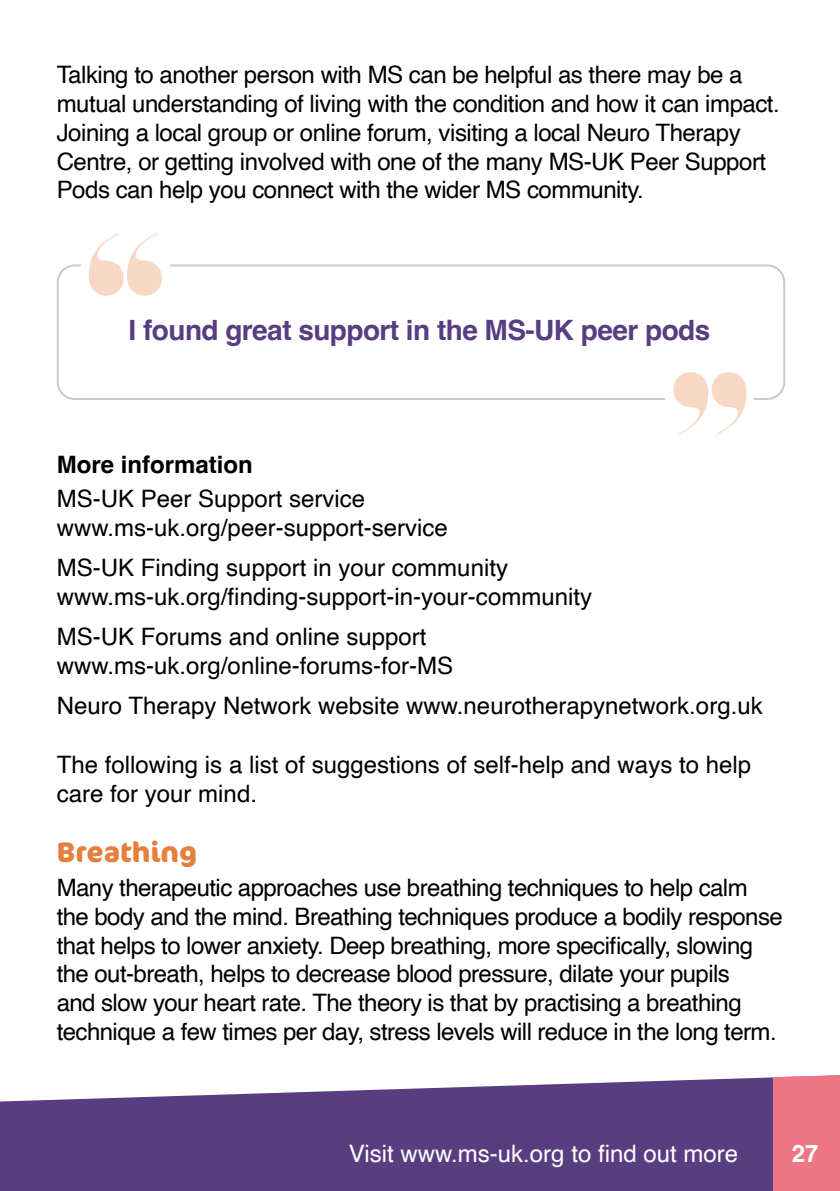
<style>
.page{position:relative;width:840px;height:1191px;background:#fff}
.page>*{position:absolute;margin:0;border:0;box-sizing:border-box;transform-origin:0 0}
.t1{font:700 28px "Helvetica";letter-spacing:-.02em;color:#583d81}
.t2{font:700 28px "Cocon Pro";color:#e57f3e}
.t3{font:24px/28.8px "Helvetica";letter-spacing:-.02em;color:#000}
.t4{font:24px/28.8px "Helvetica";color:#000}
.t5{font:24px "Helvetica";color:#fff}
.t6{font:700 24px "Helvetica";color:#000}
.t7{font:700 24px "Helvetica";color:#fff}
</style>
<div class="page">
<svg style="left:0;top:1077px;width:772px;height:114px;background:#6a528e"></svg>
<div style="left:772px;top:1075px;width:67px;height:116px;background:#ee7684"></div>
<div style="left:57px;top:264px;width:727px;height:136px;border:2px solid #cdc5d9;border-radius:17px"></div>
<div style="left:665px;top:372px;width:88px;height:50px;background:#fff"></div>
<svg style="left:673px;top:372px;width:73px;height:62px"></svg>
<div style="left:82px;top:248px;width:88px;height:50px;background:#fff"></div>
<svg style="left:89px;top:233px;width:73px;height:63px"></svg>
<p class="t3" style="left:57px;top:61px;width:724px">Talking to another person with MS can be helpful as there may be a mutual understanding of living with the condition and how it can impact.<br>Joining a local group or online forum, visiting a local Neuro Therapy Centre, or getting involved with one of the many MS-UK Peer Support Pods can help you connect with the wider MS community.</p>
<p class="t1" style="left:129px;top:313px;width:583px">I found great support in the MS-UK peer pods</p>
<p class="t6" style="left:57px;top:450px;width:198px">More information</p>
<p class="t4" style="left:57px;top:485px;width:392px">MS-UK Peer Support service www.ms-uk.org/peer-support-service</p>
<p class="t4" style="left:57px;top:554px;width:536px">MS-UK Finding support in your community www.ms-uk.org/finding-support-in-your-community</p>
<p class="t4" style="left:57px;top:623px;width:398px">MS-UK Forums and online support www.ms-uk.org/online-forums-for-MS</p>
<p class="t4" style="left:57px;top:692px;width:707px">Neuro Therapy Network website www.neurotherapynetwork.org.uk</p>
<p class="t4" style="left:57px;top:751px;width:695px">The following is a list of suggestions of self-help and ways to help care for your mind.</p>
<p class="t2" style="left:57px;top:832px;width:142px">Breathing</p>
<p class="t3" style="left:57px;top:874px;width:727px">Many therapeutic approaches use breathing techniques to help calm the body and the mind. Breathing techniques produce a bodily response that helps to lower anxiety. Deep breathing, more specifically, slowing the out-breath, helps to decrease blood pressure, dilate your pupils<br>and slow your heart rate. The theory is that by practising a breathing technique a few times per day, stress levels will reduce in the long term.</p>
<p class="t5" style="left:348px;top:1134px;width:391px">Visit www.ms-uk.org to find out more</p>
<p class="t7" style="left:791px;top:1138px;width:28px">27</p>
</div>
